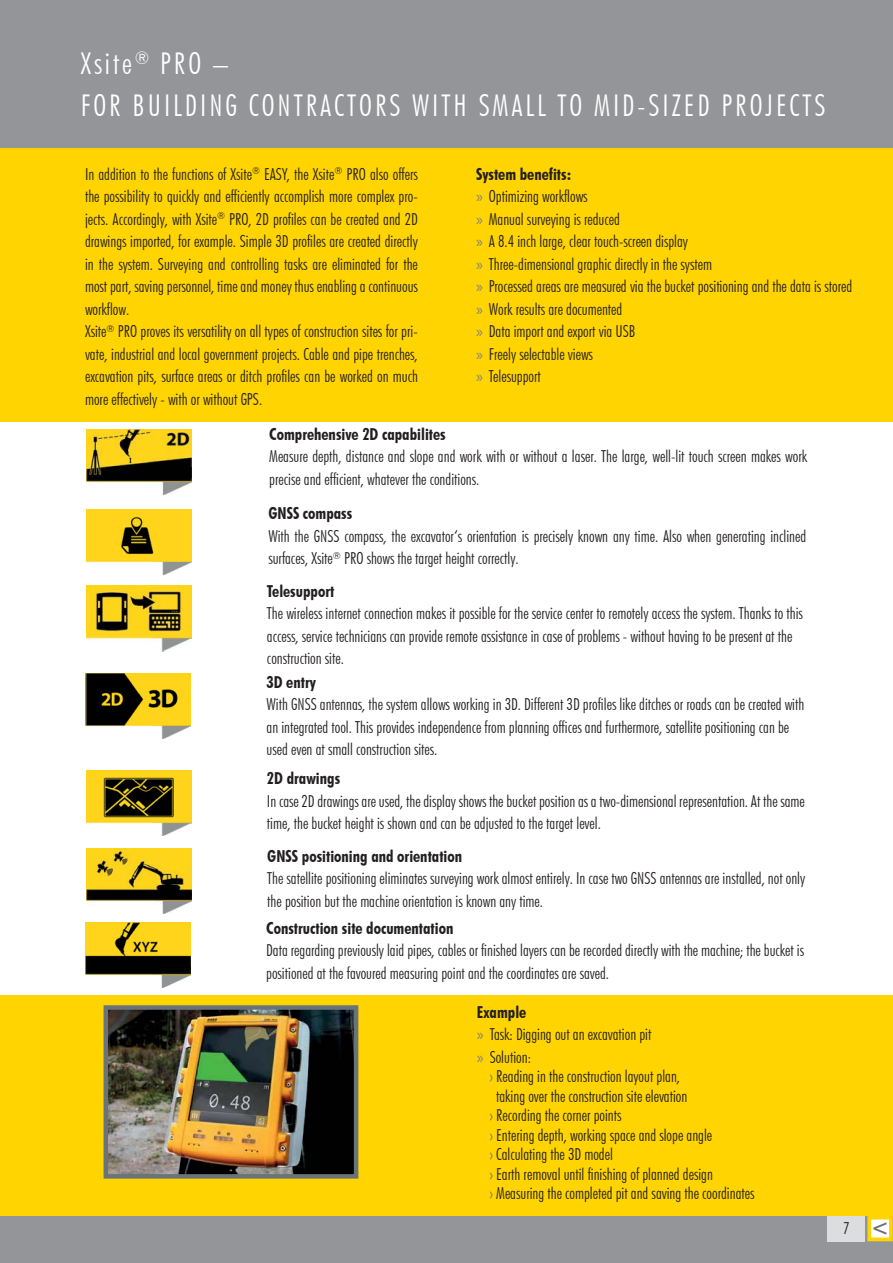
<style>
.page{position:relative;width:893px;height:1263px;background:#fff}
.page>*{position:absolute;margin:0;border:0;box-sizing:border-box;transform-origin:0 0}
.t1{font:300 condensed 30px/42px "Futura BT";letter-spacing:.1em;color:#fff}
.t2{font:700 condensed 22.5px "Futura BT";color:#6d6e70}
.t3{font:300 condensed 16.5px/22.5px "Futura BT";color:#231f20}
.t4{font:700 condensed 16.5px "Futura BT";color:#231f20}
.s1{font-weight:700}
.s2{font-family:"Myriad Pro";font-weight:400;font-stretch:normal;color:#808285}
.s3{color:#6a7379}
</style>
<div class="page">
<div style="left:0;top:0;width:893px;height:149px;background:#939598"></div>
<div style="left:0;top:1216px;width:893px;height:47px;background:#939598"></div>
<div style="left:0;top:148px;width:893px;height:273px;background:#ffd400"></div>
<div style="left:827px;top:1216px;width:38px;height:25px;background:#dcddde"></div>
<div style="left:869px;top:1218px;width:22px;height:21px;background:#fff"></div>
<div style="left:867px;top:1216px;width:26px;height:25px;border:4px solid #ffd400"></div>
<div style="left:0;top:995px;width:893px;height:221px;background:#ffd400"></div>
<img style="left:109px;top:1010px;width:244px;height:164px">
<div style="left:104px;top:1005px;width:254px;height:174px;border:4px solid #6a7379"></div>
<img style="left:86px;top:848px;width:105px;height:65px">
<img style="left:86px;top:586px;width:105px;height:65px">
<img style="left:86px;top:923px;width:104px;height:65px">
<img style="left:86px;top:673px;width:105px;height:65px">
<img style="left:86px;top:770px;width:105px;height:66px">
<img style="left:87px;top:510px;width:104px;height:65px">
<img style="left:87px;top:430px;width:104px;height:65px">
<h1 class="t1" style="left:81px;top:42px;width:746px">Xsite<sup>®</sup> PRO –<br>FOR BUILDING CONTRACTORS WITH SMALL TO MID-SIZED PROJECTS</h1>
<p class="t3" style="left:85px;top:163px;width:334px">In addition to the functions of Xsite<sup>®</sup> EASY, the Xsite<sup>®</sup> PRO also offers the possibility to quickly and efficiently accomplish more complex pro&shy;jects. Accordingly, with Xsite<sup>®</sup> PRO, 2D profiles can be created and 2D drawings imported, for example. Simple 3D profiles are created directly in the system. Surveying and controlling tasks are eliminated for the most part, saving personnel, time and money thus enabling a continuous workflow.<br>Xsite<sup>®</sup> PRO proves its versatility on all types of construction sites for pri&shy;vate, industrial and local government projects. Cable and pipe trenches, excavation pits, surface areas or ditch profiles can be worked on much more effectively - with or without GPS.</p>
<p class="t3" style="left:476px;top:162px;width:378px"><span class="s1">System benefits:<br></span><span class="s2">»</span> Optimizing workflows<br><span class="s2">»</span> Manual surveying is reduced<br><span class="s2">»</span> A 8.4 inch large, clear touch-screen display<br><span class="s2">»</span> Three-dimensional graphic directly in the system<br><span class="s2">»</span> Processed areas are measured via the bucket positioning and the data is stored <span class="s2">»</span> Work results are documented<br><span class="s2">»</span> Data import and export via USB<br><span class="s2">»</span> Freely selectable views<br><span class="s2">»</span> Telesupport</p>
<p class="t4" style="left:269px;top:424px;width:178px">Comprehensive 2D capabilites</p>
<p class="t3" style="left:269px;top:445px;width:539px">Measure depth, distance and slope and work with or without a laser. The large, well-lit touch screen makes work precise and efficient, whatever the conditions.</p>
<p class="t4" style="left:268px;top:503px;width:85px">GNSS compass</p>
<p class="t3" style="left:268px;top:525px;width:539px">With the GNSS compass, the excavator‘s orientation is precisely known any time. Also when generating inclined surfaces, Xsite<sup>®</sup> PRO shows the target height correctly.</p>
<p class="t4" style="left:267px;top:581px;width:69px">Telesupport</p>
<p class="t3" style="left:267px;top:602px;width:537px">The wireless internet connection makes it possible for the service center to remotely access the system. Thanks to this access, service technicians can provide remote assistance in case of problems - without having to be present at the construction site.</p>
<p class="t4" style="left:267px;top:672px;width:51px">3D entry</p>
<p class="t3" style="left:267px;top:693px;width:539px">With GNSS antennas, the system allows working in 3D. Different 3D profiles like ditches or roads can be created with an integrated tool. This provides independence from planning offices and furthermore, satellite positioning can be used even at small construction sites.</p>
<p class="t4" style="left:267px;top:768px;width:75px">2D drawings</p>
<p class="t3" style="left:267px;top:789px;width:539px">In case 2D drawings are used, the display shows the bucket position as a two-dimensional representation. At the same time, the bucket height is shown and can be adjusted to the target level.</p>
<p class="t4" style="left:267px;top:846px;width:196px">GNSS positioning and orientation</p>
<p class="t3" style="left:267px;top:867px;width:539px">The satellite positioning eliminates surveying work almost entirely. In case two GNSS antennas are installed, not only the position but the machine orientation is known any time.</p>
<p class="t4" style="left:266px;top:918px;width:189px">Construction site documentation</p>
<p class="t3" style="left:266px;top:939px;width:539px">Data regarding previously laid pipes, cables or finished layers can be recorded directly with the machine; the bucket is positioned at the favoured measuring point and the coordinates are saved.</p>
<p class="t3" style="left:477px;top:1001px;width:176px"><span class="s1">Example<br></span><span class="s2">»</span> Task: Digging out an excavation pit <span class="s2">»</span> Solution:</p>
<p class="t3" style="left:490px;top:1065px;width:192px"><span class="s3">›</span> Reading in the construction layout plan,</p>
<p class="t3" style="left:496px;top:1085px;width:193px">taking over the construction site elevation</p>
<p class="t3" style="left:490px;top:1104px;width:133px"><span class="s3">›</span> Recording the corner points</p>
<p class="t3" style="left:490px;top:1124px;width:224px"><span class="s3">›</span> Entering depth, working space and slope angle</p>
<p class="t3" style="left:490px;top:1143px;width:125px"><span class="s3">›</span> Calculating the 3D model</p>
<p class="t3" style="left:490px;top:1163px;width:225px"><span class="s3">›</span> Earth removal until finishing of planned design</p>
<p class="t3" style="left:490px;top:1182px;width:266px"><span class="s3">›</span> Measuring the completed pit and saving the coordinates</p>
<p class="t3" style="left:843px;top:1217px;width:8px">7</p>
<h2 class="t2" style="left:889px;top:1244px;width:20px;rotate:-180deg">&gt;</h2>
</div>
